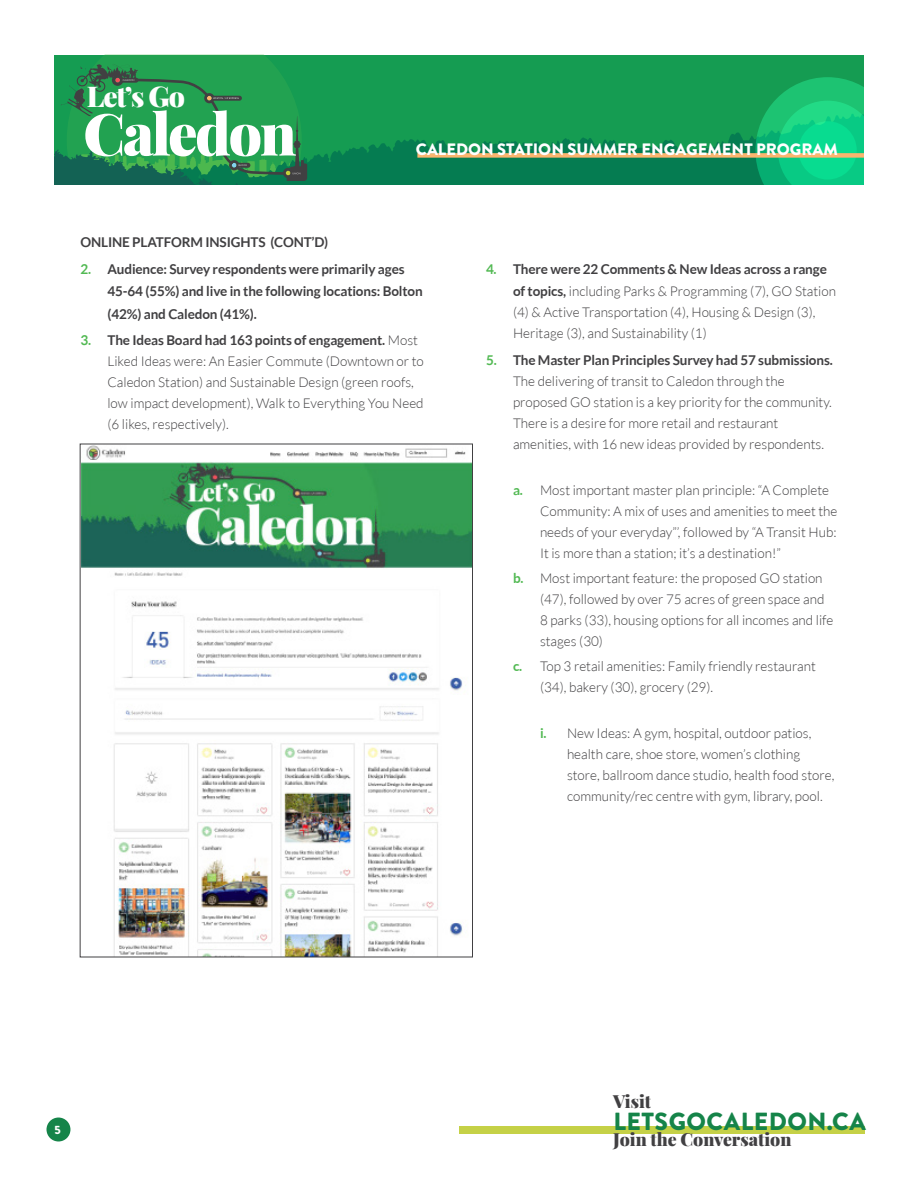
<style>
.page{position:relative;width:918px;height:1188px;background:#fff}
.page>*{position:absolute;margin:0;border:0;box-sizing:border-box;transform-origin:0 0}
.t1{font:58.2px "Playfair Display";letter-spacing:-.04em;color:#fff}
.t2{font:28.05px "Playfair Display";color:#fff}
.t3{font:900 24.75px "Brandon Grotesque";letter-spacing:.02em;color:#158449}
.t4{font:17.7px "Playfair Display";color:#414042}
.t5{font:900 16.5px "Brandon Grotesque";color:#fff}
.icon-bullets2{font:300 13.5px/21px "Lato";color:#414042}
.icon-bullets2-2{font:700 13.5px/22.5px "Lato";letter-spacing:-.01em;color:#414042}
.t6{font:900 12px "Brandon Grotesque";color:#fff}
.s1{color:#52b953}
.s2{font-weight:700;color:#52b953}
.s3{font-weight:700}
.s4{font-weight:300}
</style>
<div class="page">
<div style="left:54px;top:55px;width:810px;height:130px;background:#159c52"></div>
<svg style="left:542px;top:132px;width:213px;height:53px;fill:#057c51"></svg>
<svg style="left:54px;top:139px;width:488px;height:46px;background:#077f51"></svg>
<svg style="left:61px;top:54px;width:349px;height:131px"></svg>
<div style="left:459px;top:1126px;width:406px;height:8px;background:#c5d147"></div>
<svg style="left:755px;top:77px;width:109px;height:108px;background:#11c47a"></svg>
<div style="left:417px;top:153px;width:447px;height:5px;background:#fbb56f"></div>
<div style="left:47px;top:1118px;width:23px;height:24px;background:#158449;border-radius:50%"></div>
<img style="left:82px;top:446px;width:389px;height:509px">
<h2 class="t2" style="left:87px;top:75px;width:100px">Let’s Go</h2>
<h1 class="t1" style="left:83px;top:88px;width:215px">Caledon</h1>
<p class="t5" style="left:416px;top:137px;width:423px">CALEDON STATION SUMMER ENGAGEMENT PROGRAM</p>
<p class="icon-bullets2-2" style="left:80px;top:231px;width:249px">ONLINE PLATFORM INSIGHTS (CONT’D)</p>
<p class="icon-bullets2-2" style="left:107px;top:257px;width:317px;text-indent:-27px"><span class="s1">2.</span> Audience: Survey respondents were primarily ages<br>45-64 (55%) and live in the following locations: Bolton (42%) and Caledon (41%).</p>
<p class="icon-bullets2" style="left:107px;top:330px;width:318px;text-indent:-27px"><span class="s2">3.</span> <span class="s3">The Ideas Board had 163 points of engagement.</span> Most Liked Ideas were: An Easier Commute (Downtown or to Caledon Station) and Sustainable Design (green roofs, low impact development), Walk to Everything You Need (6 likes, respectively).</p>
<p class="icon-bullets2-2" style="left:513px;top:257px;width:325px;text-indent:-27px"><span class="s1">4.</span> There were 22 Comments &amp; New Ideas across a range of topics, <span class="s4">including Parks &amp; Programming (7), GO Station</span></p>
<p class="icon-bullets2" style="left:513px;top:302px;width:304px">(4) &amp; Active Transportation (4), Housing &amp; Design (3),<br>Heritage (3), and Sustainability (1)</p>
<p class="icon-bullets2" style="left:513px;top:349px;width:321px;text-indent:-27px"><span class="s2">5.</span> <span class="s3">The Master Plan Principles Survey had 57 submissions.<br></span>The delivering of transit to Caledon through the proposed GO station is a key priority for the community.<br>There is a desire for more retail and restaurant amenities, with 16 new ideas provided by respondents.</p>
<p class="icon-bullets2" style="left:540px;top:479px;width:299px;text-indent:-27px"><span class="s2">a.</span> Most important master plan principle: “A Complete Community: A mix of uses and amenities to meet the needs of your everyday”’, followed by “A Transit Hub:<br>It is more than a station; it’s a destination!”</p>
<p class="icon-bullets2" style="left:540px;top:568px;width:295px;text-indent:-27px"><span class="s2">b.</span> Most important feature: the proposed GO station (47), followed by over 75 acres of green space and 8 parks (33), housing options for all incomes and life stages (30)</p>
<p class="icon-bullets2" style="left:540px;top:656px;width:277px;text-indent:-27px"><span class="s2">c.</span> Top 3 retail amenities: Family friendly restaurant (34), bakery (30), grocery (29).</p>
<p class="icon-bullets2" style="left:567px;top:723px;width:269px;text-indent:-27px"><span class="s2">i.</span> New Ideas: A gym, hospital, outdoor patios, health care, shoe store, women’s clothing store, ballroom dance studio, health food store, community/rec centre with gym, library, pool.</p>
<p class="t6" style="left:55px;top:1121px;width:8px">5</p>
<h3 class="t4" style="left:613px;top:1088px;width:39px">Visit</h3>
<h3 class="t3" style="left:613px;top:1104px;width:254px">LETSGOCALEDON.CA</h3>
<h3 class="t4" style="left:613px;top:1125px;width:180px">Join the Conversation</h3>
</div>
